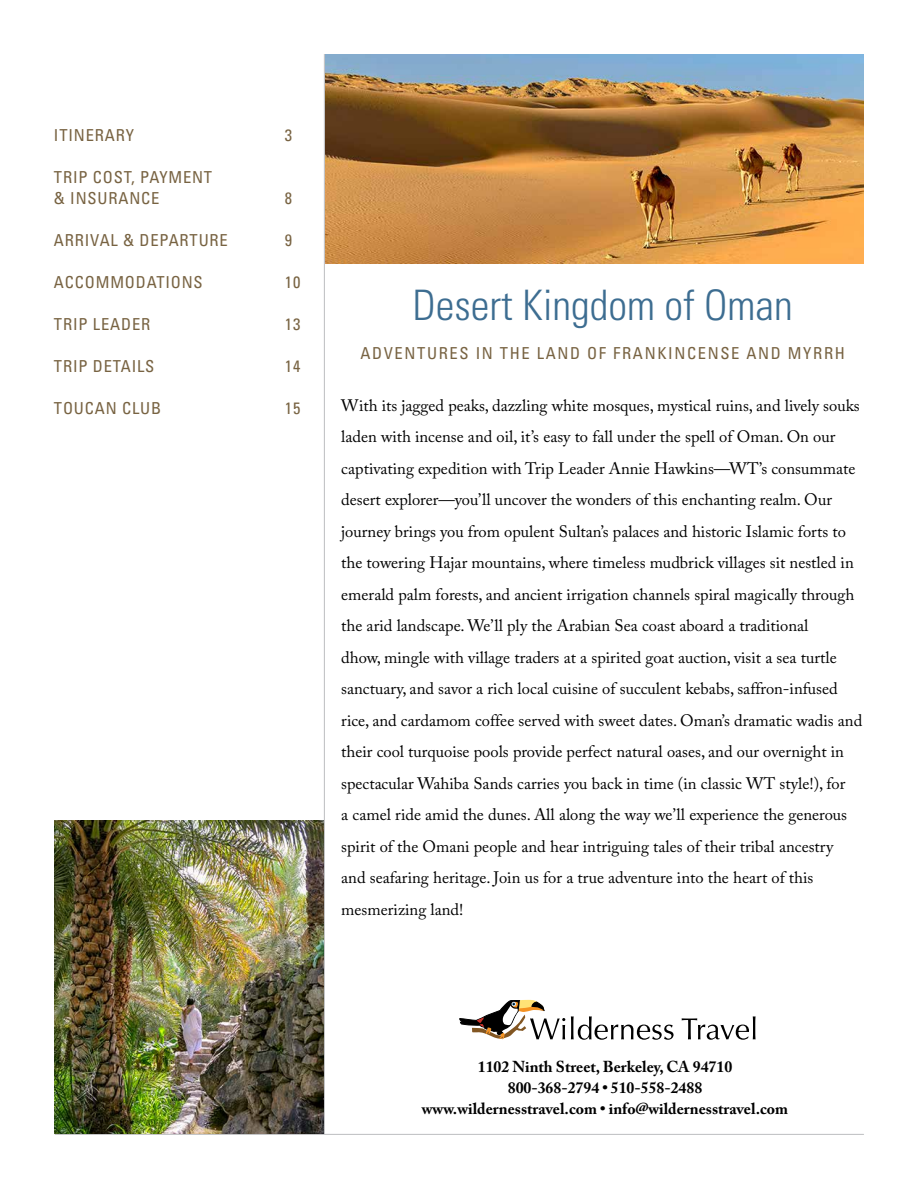
<style>
.page{position:relative;width:918px;height:1188px;background:#fff}
.page>*{position:absolute;margin:0;border:0;box-sizing:border-box;transform-origin:0 0}
.t1{font:300 condensed 42px "Univers LT Std";color:#3d6d91}
.t2{font:16.5px/31.5px "Adobe Caslon Pro";color:#000}
.t3{font:condensed 16.5px/21px "Univers LT Std";letter-spacing:.05em;color:#786342}
.t4{font:condensed 16.5px "Univers LT Std";letter-spacing:.1em;color:#786342}
.t5{font:700 15.75px/21px "Adobe Caslon Pro";color:#000;text-align:center}
</style>
<div class="page">
<hr style="left:324px;top:54px;width:1px;height:1080px;background:#bcbec0">
<hr style="left:55px;top:1134px;width:809px;height:1px;background:#bcbec0">
<img style="left:54px;top:821px;width:270px;height:313px">
<img style="left:325px;top:54px;width:539px;height:210px">
<svg style="left:571px;top:1016px;width:103px;height:24px"></svg>
<svg style="left:682px;top:1016px;width:74px;height:24px"></svg>
<svg style="left:459px;top:1000px;width:106px;height:39px"></svg>
<p class="t3" style="left:54px;top:124px;width:81px">ITINERARY</p>
<p class="t3" style="left:285px;top:124px;width:9px">3</p>
<p class="t3" style="left:54px;top:166px;width:160px">TRIP COST, PAYMENT &amp; INSURANCE</p>
<p class="t3" style="left:285px;top:187px;width:9px">8</p>
<p class="t3" style="left:54px;top:229px;width:175px">ARRIVAL &amp; DEPARTURE</p>
<p class="t3" style="left:285px;top:229px;width:9px">9</p>
<p class="t3" style="left:54px;top:271px;width:150px">ACCOMMODATIONS</p>
<p class="t3" style="left:285px;top:271px;width:17px">10</p>
<p class="t3" style="left:54px;top:313px;width:98px">TRIP LEADER</p>
<p class="t3" style="left:285px;top:313px;width:17px">13</p>
<p class="t3" style="left:54px;top:355px;width:102px">TRIP DETAILS</p>
<p class="t3" style="left:285px;top:355px;width:17px">14</p>
<p class="t3" style="left:54px;top:397px;width:109px">TOUCAN CLUB</p>
<p class="t3" style="left:285px;top:397px;width:17px">15</p>
<h1 class="t1" style="left:413px;top:280px;width:382px">Desert Kingdom of Oman</h1>
<p class="t4" style="left:360px;top:343px;width:486px">ADVENTURES IN THE LAND OF FRANKINCENSE AND MYRRH</p>
<p class="t2" style="left:341px;top:389px;width:523px">With its jagged peaks, dazzling white mosques, mystical ruins, and lively souks laden with incense and oil, it’s easy to fall under the spell of Oman. On our captivating expedition with Trip Leader Annie Hawkins—WT’s consummate desert explorer—you’ll uncover the wonders of this enchanting realm. Our journey brings you from opulent Sultan’s palaces and historic Islamic forts to the towering Hajar mountains, where timeless mudbrick villages sit nestled in emerald palm forests, and ancient irrigation channels spiral magically through the arid landscape. We’ll ply the Arabian Sea coast aboard a traditional<br>dhow, mingle with village traders at a spirited goat auction, visit a sea turtle sanctuary, and savor a rich local cuisine of succulent kebabs, saffron-infused rice, and cardamom coffee served with sweet dates. Oman’s dramatic wadis and their cool turquoise pools provide perfect natural oases, and our overnight in spectacular Wahiba Sands carries you back in time (in classic WT style!), for<br>a camel ride amid the dunes. All along the way we’ll experience the generous spirit of the Omani people and hear intriguing tales of their tribal ancestry<br>and seafaring heritage. Join us for a true adventure into the heart of this mesmerizing land!</p>
<p class="t5" style="left:422px;top:1056px;width:368px">1102 Ninth Street, Berkeley, CA 94710<br>800-368-2794 • 510-558-2488 www.wildernesstravel.com • info@wildernesstravel.com</p>
</div>
